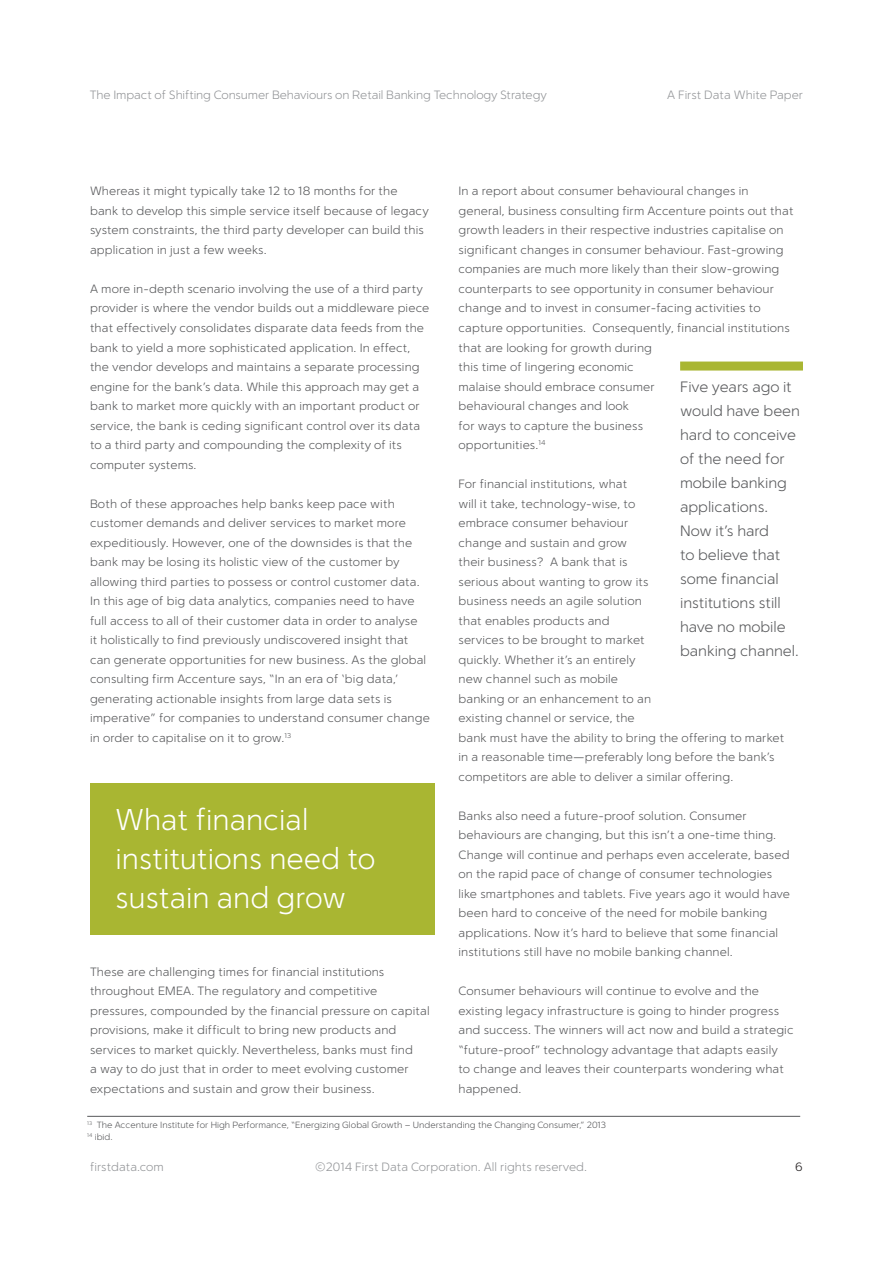
<style>
.page{position:relative;width:893px;height:1263px;background:#fff}
.page>*{position:absolute;margin:0;border:0;box-sizing:border-box;transform-origin:0 0}
.t1{font:300 30px/39px "Simple Sans";color:#fff}
.t2{font:300 15px/24px "Simple Sans";letter-spacing:-.005em;color:#57585a}
.t3{font:300 12px/19.5px "Simple Sans";letter-spacing:.01em;color:#57585a}
.t4{font:300 12px "Simple Sans";letter-spacing:-.01em;color:#939598}
.t5{font:300 12px "Simple Sans";color:#231f20}
.t6{font:300 9px "Simple Sans";color:#57585a}
</style>
<div class="page">
<div style="left:90px;top:783px;width:344px;height:151px;background:#a9b632"></div>
<div style="left:680px;top:362px;width:123px;height:9px;background:#a9b632"></div>
<hr style="left:87px;top:1116px;width:713px;height:1px;background:#57585a">
<p class="t4" style="left:90px;top:88px;width:459px">The Impact of Shifting Consumer Behaviours on Retail Banking Technology Strategy</p>
<p class="t4" style="left:667px;top:88px;width:138px">A First Data White Paper</p>
<p class="t3" style="left:90px;top:181px;width:340px">Whereas it might typically take 12 to 18 months for the<br>bank to develop this simple service itself because of legacy system constraints, the third party developer can build this application in just a few weeks.</p>
<p class="t3" style="left:90px;top:279px;width:341px">A more in-depth scenario involving the use of a third party provider is where the vendor builds out a middleware piece that effectively consolidates disparate data feeds from the bank to yield a more sophisticated application. In effect, the vendor develops and maintains a separate processing engine for the bank’s data. While this approach may get a bank to market more quickly with an important product or service, the bank is ceding significant control over its data to a third party and compounding the complexity of its computer systems.</p>
<p class="t3" style="left:90px;top:493px;width:341px">Both of these approaches help banks keep pace with customer demands and deliver services to market more expeditiously. However, one of the downsides is that the bank may be losing its holistic view of the customer by allowing third parties to possess or control customer data.<br>In this age of big data analytics, companies need to have full access to all of their customer data in order to analyse<br>it holistically to find previously undiscovered insight that can generate opportunities for new business. As the global consulting firm Accenture says, “In an era of ‘big data,’ generating actionable insights from large data sets is imperative” for companies to understand consumer change in order to capitalise on it to grow.<sup>13</sup></p>
<p class="t1" style="left:116px;top:799px;width:261px">What financial institutions need to sustain and grow</p>
<p class="t3" style="left:90px;top:961px;width:341px">These are challenging times for financial institutions throughout EMEA. The regulatory and competitive pressures, compounded by the financial pressure on capital provisions, make it difficult to bring new products and services to market quickly. Nevertheless, banks must find<br>a way to do just that in order to meet evolving customer expectations and sustain and grow their business.</p>
<p class="t3" style="left:458px;top:181px;width:337px">In a report about consumer behavioural changes in general, business consulting firm Accenture points out that growth leaders in their respective industries capitalise on significant changes in consumer behaviour. Fast-growing companies are much more likely than their slow-growing counterparts to see opportunity in consumer behaviour change and to invest in consumer-facing activities to capture opportunities. Consequently, financial institutions that are looking for growth during<br>this time of lingering economic<br>malaise should embrace consumer<br>behavioural changes and look<br>for ways to capture the business<br>opportunities.<sup>14</sup></p>
<p class="t3" style="left:458px;top:474px;width:327px">For financial institutions, what<br>will it take, technology-wise, to<br>embrace consumer behaviour<br>change and sustain and grow<br>their business? A bank that is<br>serious about wanting to grow its<br>business needs an agile solution<br>that enables products and<br>services to be brought to market<br>quickly. Whether it’s an entirely<br>new channel such as mobile<br>banking or an enhancement to an<br>existing channel or service, the<br>bank must have the ability to bring the offering to market in a reasonable time—preferably long before the bank’s competitors are able to deliver a similar offering.</p>
<p class="t3" style="left:458px;top:805px;width:333px">Banks also need a future-proof solution. Consumer behaviours are changing, but this isn’t a one-time thing.<br>Change will continue and perhaps even accelerate, based on the rapid pace of change of consumer technologies like smartphones and tablets. Five years ago it would have been hard to conceive of the need for mobile banking applications. Now it’s hard to believe that some financial institutions still have no mobile banking channel.</p>
<p class="t3" style="left:458px;top:981px;width:337px">Consumer behaviours will continue to evolve and the existing legacy infrastructure is going to hinder progress and success. The winners will act now and build a strategic “future-proof” technology advantage that adapts easily<br>to change and leaves their counterparts wondering what happened.</p>
<p class="t2" style="left:680px;top:375px;width:121px">Five years ago it would have been hard to conceive of the need for mobile banking applications.<br>Now it’s hard<br>to believe that some financial institutions still have no mobile banking channel.</p>
<p class="t6" style="left:87px;top:1119px;width:520px"><sup>13</sup> The Accenture Institute for High Performance, “Energizing Global Growth – Understanding the Changing Consumer,” 2013</p>
<p class="t6" style="left:87px;top:1131px;width:27px"><sup>14</sup> ibid.</p>
<p class="t4" style="left:90px;top:1159px;width:75px">firstdata.com</p>
<p class="t4" style="left:315px;top:1159px;width:273px">©2014 First Data Corporation. All rights reserved.</p>
<p class="t5" style="left:795px;top:1159px;width:9px">6</p>
</div>
